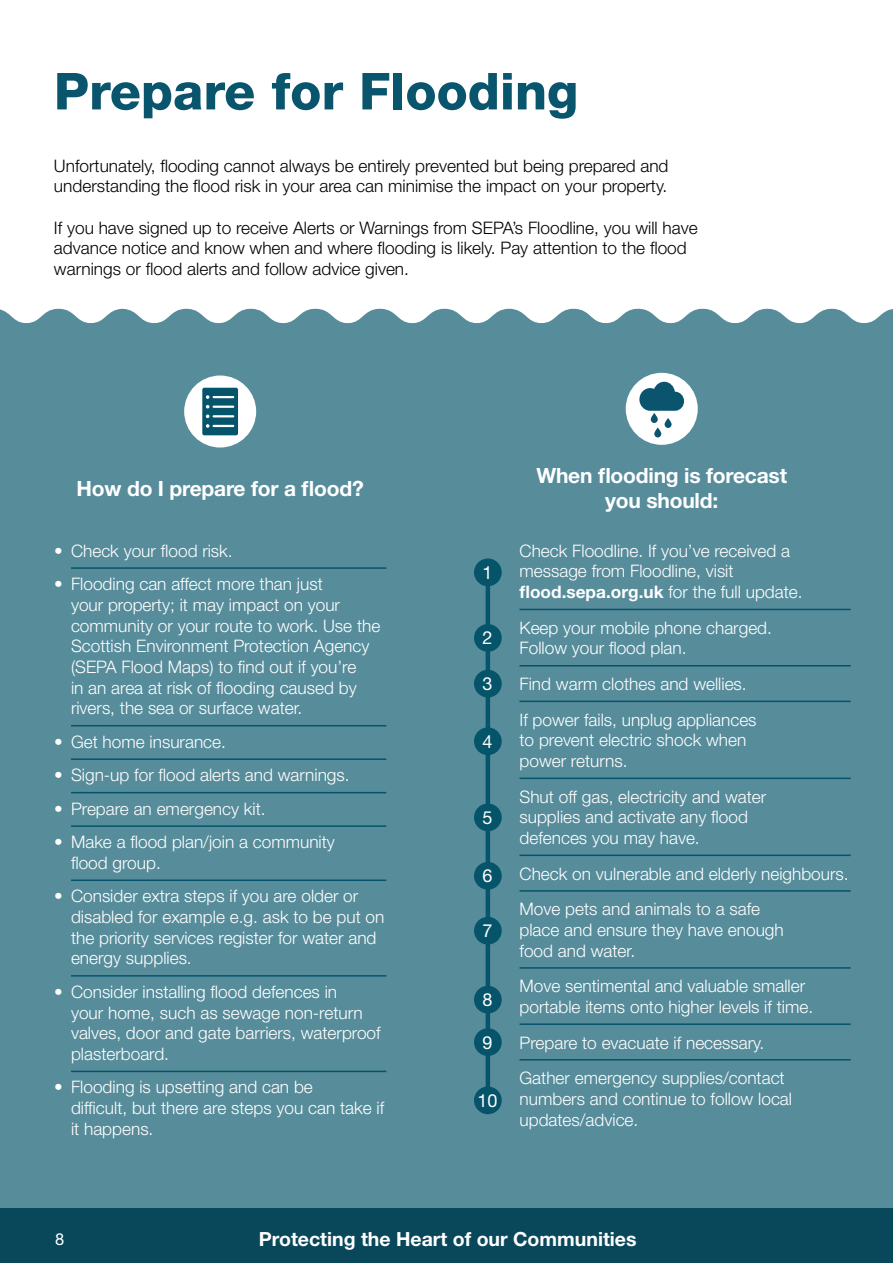
<style>
.page{position:relative;width:893px;height:1263px;background:#fff}
.page>*{position:absolute;margin:0;border:0;box-sizing:border-box;transform-origin:0 0}
.t1{font:800 51px "Helvetica Neue";color:#09556d}
.t2{font:700 21px/25.2px "Helvetica Neue LT Std";letter-spacing:-.01em;color:#fff;text-align:center}
.t3{font:700 19.5px "Helvetica Neue LT Std";color:#fff}
.t4{font:18px "Helvetica Neue LT Std";color:#fff}
.t5{font:300 17.25px/20.7px "Helvetica Neue LT Std";color:#fff}
.t6{font:300 17.25px/20.7px "Helvetica Neue LT Std";color:#000}
.t7{font:16.5px "Helvetica Neue LT Std";color:#fff}
.s1{font-weight:700}
</style>
<div class="page">
<div style="left:0;top:309px;width:893px;height:900px;background:#578c9b"></div>
<hr style="left:519px;top:609px;width:332px;height:1px;background:#05546b">
<hr style="left:519px;top:665px;width:332px;height:1px;background:#05546b">
<hr style="left:519px;top:700px;width:332px;height:2px;background:#05546b">
<hr style="left:519px;top:777px;width:332px;height:2px;background:#05546b">
<hr style="left:519px;top:854px;width:332px;height:2px;background:#05546b">
<hr style="left:519px;top:890px;width:332px;height:2px;background:#05546b">
<hr style="left:519px;top:967px;width:332px;height:2px;background:#05546b">
<hr style="left:519px;top:1023px;width:332px;height:2px;background:#05546b">
<hr style="left:519px;top:1059px;width:332px;height:1px;background:#05546b">
<hr style="left:486px;top:578px;width:4px;height:515px;background:#06556c">
<hr style="left:71px;top:567px;width:315px;height:2px;background:#05546b">
<hr style="left:71px;top:725px;width:315px;height:1px;background:#05546b">
<hr style="left:71px;top:758px;width:315px;height:2px;background:#05546b">
<hr style="left:71px;top:792px;width:315px;height:1px;background:#05546b">
<hr style="left:71px;top:825px;width:315px;height:2px;background:#05546b">
<hr style="left:71px;top:879px;width:315px;height:2px;background:#05546b">
<hr style="left:71px;top:975px;width:315px;height:1px;background:#05546b">
<hr style="left:71px;top:1071px;width:315px;height:1px;background:#05546b">
<div style="left:474px;top:558px;width:28px;height:28px;background:#06546a;border-radius:50%"></div>
<div style="left:474px;top:624px;width:28px;height:28px;background:#06546a;border-radius:50%"></div>
<div style="left:474px;top:670px;width:28px;height:27px;background:#06546a;border-radius:50%"></div>
<div style="left:474px;top:727px;width:28px;height:28px;background:#06546a;border-radius:50%"></div>
<div style="left:474px;top:803px;width:28px;height:28px;background:#06546a;border-radius:50%"></div>
<div style="left:474px;top:862px;width:28px;height:28px;background:#06546a;border-radius:50%"></div>
<div style="left:474px;top:917px;width:28px;height:27px;background:#06546a;border-radius:50%"></div>
<div style="left:474px;top:986px;width:28px;height:27px;background:#06546a;border-radius:50%"></div>
<div style="left:474px;top:1028px;width:28px;height:28px;background:#06546a;border-radius:50%"></div>
<div style="left:474px;top:1086px;width:28px;height:28px;background:#06546a;border-radius:50%"></div>
<div style="left:626px;top:373px;width:72px;height:72px;background:#fff;border-radius:50%"></div>
<div style="left:184px;top:375px;width:72px;height:72px;background:#fff;border-radius:50%"></div>
<svg style="left:202px;top:388px;width:36px;height:47px;background:#196177"></svg>
<hr style="left:213px;top:406px;width:21px;height:2px;background:#fff">
<hr style="left:213px;top:415px;width:21px;height:2px;background:#fff">
<hr style="left:213px;top:425px;width:21px;height:2px;background:#fff">
<svg style="left:639px;top:382px;width:45px;height:29px"></svg>
<svg style="left:654px;top:427px;width:7px;height:10px"></svg>
<svg style="left:651px;top:413px;width:7px;height:10px"></svg>
<svg style="left:665px;top:418px;width:7px;height:10px"></svg>
<div style="left:0;top:1209px;width:893px;height:54px;background:#09475a"></div>
<h1 class="t1" style="left:54px;top:61px;width:526px">Prepare for Flooding</h1>
<p class="t6" style="left:54px;top:155px;width:616px">Unfortunately, flooding cannot always be entirely prevented but being prepared and understanding the flood risk in your area can minimise the impact on your property.</p>
<p class="t6" style="left:54px;top:217px;width:645px">If you have signed up to receive Alerts or Warnings from SEPA’s Floodline, you will have advance notice and know when and where flooding is likely. Pay attention to the flood warnings or flood alerts and follow advice given.</p>
<p class="t2" style="left:77px;top:475px;width:289px">How do I prepare for a flood?</p>
<p class="t5" style="left:54px;top:540px;width:180px">• Check your flood risk.</p>
<p class="t5" style="left:71px;top:573px;width:311px;text-indent:-17px">• Flooding can affect more than just<br>your property; it may impact on your community or your route to work. Use the Scottish Environment Protection Agency (SEPA Flood Maps) to find out if you’re<br>in an area at risk of flooding caused by rivers, the sea or surface water.</p>
<p class="t5" style="left:54px;top:731px;width:173px">• Get home insurance.</p>
<p class="t5" style="left:54px;top:764px;width:297px">• Sign-up for flood alerts and warnings.</p>
<p class="t5" style="left:54px;top:798px;width:213px">• Prepare an emergency kit.</p>
<p class="t5" style="left:71px;top:831px;width:265px;text-indent:-17px">• Make a flood plan/join a community flood group.</p>
<p class="t5" style="left:71px;top:885px;width:315px;text-indent:-17px">• Consider extra steps if you are older or disabled for example e.g. ask to be put on the priority services register for water and energy supplies.</p>
<p class="t5" style="left:71px;top:981px;width:311px;text-indent:-17px">• Consider installing flood defences in<br>your home, such as sewage non-return valves, door and gate barriers, waterproof plasterboard.</p>
<p class="t5" style="left:71px;top:1077px;width:315px;text-indent:-17px">• Flooding is upsetting and can be<br>difficult, but there are steps you can take if it happens.</p>
<p class="t4" style="left:482px;top:562px;width:12px">1</p>
<p class="t4" style="left:482px;top:627px;width:12px">2</p>
<p class="t4" style="left:482px;top:673px;width:12px">3</p>
<p class="t4" style="left:482px;top:730px;width:12px">4</p>
<p class="t4" style="left:482px;top:807px;width:12px">5</p>
<p class="t4" style="left:482px;top:865px;width:12px">6</p>
<p class="t4" style="left:482px;top:920px;width:12px">7</p>
<p class="t4" style="left:482px;top:989px;width:12px">8</p>
<p class="t4" style="left:482px;top:1031px;width:12px">9</p>
<p class="t4" style="left:477px;top:1090px;width:22px">10</p>
<p class="t2" style="left:536px;top:463px;width:252px">When flooding is forecast you should:</p>
<p class="t5" style="left:519px;top:540px;width:285px">Check Floodline. If you’ve received a message from Floodline, visit <span class="s1">flood.sepa.org.uk</span> for the full update.</p>
<p class="t5" style="left:519px;top:617px;width:254px">Keep your mobile phone charged.<br>Follow your flood plan.</p>
<p class="t5" style="left:519px;top:666px;width:239px;line-height:35.5px">Find warm clothes and wellies.<br>If power fails, unplug appliances</p>
<p class="t5" style="left:519px;top:729px;width:228px">to prevent electric shock when power returns.</p>
<p class="t5" style="left:519px;top:786px;width:248px">Shut off gas, electricity and water supplies and activate any flood defences you may have.</p>
<p class="t5" style="left:519px;top:855px;width:331px;line-height:35.5px">Check on vulnerable and elderly neighbours.<br>Move pets and animals to a safe</p>
<p class="t5" style="left:519px;top:919px;width:266px">place and ensure they have enough food and water.</p>
<p class="t5" style="left:519px;top:975px;width:295px">Move sentimental and valuable smaller portable items onto higher levels if time.</p>
<p class="t5" style="left:519px;top:1024px;width:267px;line-height:35.5px">Prepare to evacuate if necessary.<br>Gather emergency supplies/contact</p>
<p class="t5" style="left:519px;top:1088px;width:274px">numbers and continue to follow local updates/advice.</p>
<p class="t7" style="left:55px;top:1229px;width:11px">8</p>
<p class="t3" style="left:259px;top:1226px;width:379px">Protecting the Heart of our Communities</p>
</div>
